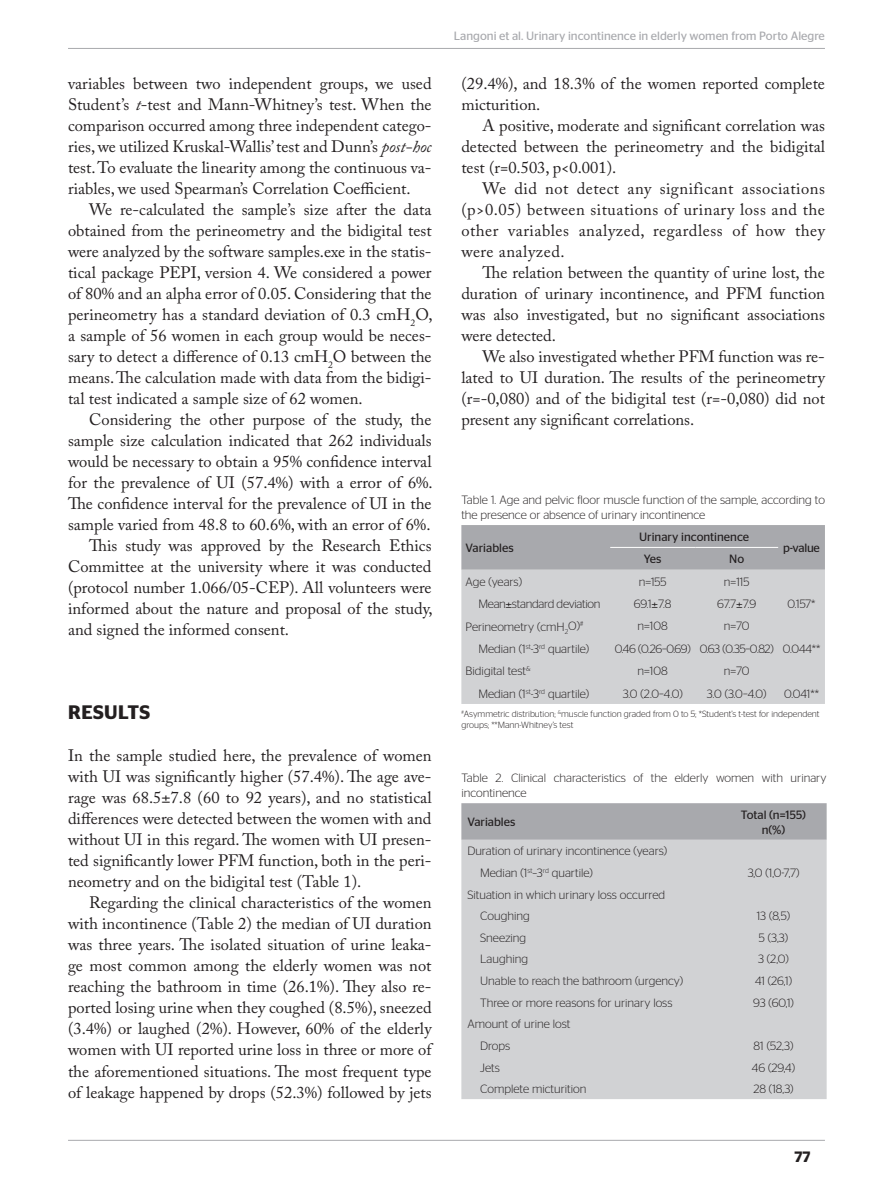
<style>
.page{position:relative;width:893px;height:1191px;background:#fff}
.page>*{position:absolute;margin:0;border:0;box-sizing:border-box;transform-origin:0 0}
.t1{font:600 19.5px "Stag Sans";letter-spacing:.02em;color:#231f20}
.t2{font:16.5px/21px "Adobe Caslon Pro";color:#231f20;text-align:justify}
.t3{font:600 15px "Stag Sans";color:#231f20}
.t4{font:300 12px/21.6px "Stag Sans";color:#231f20}
.t5{font:12px/15px "Stag Sans";color:#231f20;text-align:center}
.t6{font:12px "Stag Sans";color:#a8a9ad}
.t7{font:300 12px "Stag Sans";letter-spacing:-.03em;color:#231f20}
.t8{font:300 12px "Stag Sans";letter-spacing:-.025em;color:#231f20}
.t9{font:300 9px/10.8px "Stag Sans";color:#231f20}
.s1{font-style:italic}
</style>
<div class="page">
<hr style="left:68px;top:1140px;width:757px;height:1px;background:#a8a9ad">
<hr style="left:68px;top:48px;width:757px;height:1px;background:#a8a9ad">
<div style="left:461px;top:525px;width:364px;height:45px;background:#a8a9ad"></div>
<div style="left:461px;top:570px;width:364px;height:134px;background:#d1d2d4"></div>
<hr style="left:610px;top:547px;width:85px;height:1px;background:#fff">
<hr style="left:695px;top:547px;width:83px;height:1px;background:#fff">
<div style="left:461px;top:803px;width:366px;height:37px;background:#a8a9ad"></div>
<div style="left:461px;top:840px;width:366px;height:259px;background:#d1d2d4"></div>
<svg style="left:506px;top:602px;width:6px;height:6px"></svg>
<svg style="left:652px;top:602px;width:6px;height:6px"></svg>
<svg style="left:737px;top:602px;width:5px;height:6px"></svg>
<p class="t2" style="left:68px;top:73px;width:365px">variables between two independent groups, we used Student’s <span class="s1">t</span>-test and Mann-Whitney’s test. When the comparison occurred among three independent catego&shy;ries, we utilized Kruskal-Wallis’ test and Dunn’s <span class="s1">post-hoc </span>test. To evaluate the linearity among the continuous va&shy;riables, we used Spearman’s Correlation Coefficient.</p>
<p class="t2" style="left:68px;top:199px;width:366px;text-indent:21px">We re-calculated the sample’s size after the data obtained from the perineometry and the bidigital test were analyzed by the software samples.exe in the statis&shy;tical package PEPI, version 4. We considered a power of 80% and an alpha error of 0.05. Considering that the perineometry has a standard deviation of 0.3 cmH<sub>2</sub>O, a sample of 56 women in each group would be neces&shy;sary to detect a difference of 0.13 cmH<sub>2</sub>O between the means. The calculation made with data from the bidigi&shy;tal test indicated a sample size of 62 women.</p>
<p class="t2" style="left:89px;top:409px;width:344px">Considering the other purpose of the study, the</p>
<p class="t2" style="left:68px;top:430px;width:365px">sample size calculation indicated that 262 individuals</p>
<p class="t2" style="left:68px;top:451px;width:365px">would be necessary to obtain a 95% confidence interval</p>
<p class="t2" style="left:68px;top:472px;width:366px">for the prevalence of UI (57.4%) with a error of 6%.</p>
<p class="t2" style="left:68px;top:493px;width:365px">The confidence interval for the prevalence of UI in the</p>
<p class="t2" style="left:68px;top:514px;width:364px">sample varied from 48.8 to 60.6%, with an error of 6%.</p>
<p class="t2" style="left:89px;top:535px;width:344px">This study was approved by the Research Ethics</p>
<p class="t2" style="left:68px;top:556px;width:365px">Committee at the university where it was conducted</p>
<p class="t2" style="left:68px;top:577px;width:365px">(protocol number 1.066/05-CEP). All volunteers were</p>
<p class="t2" style="left:68px;top:598px;width:366px">informed about the nature and proposal of the study,</p>
<p class="t2" style="left:68px;top:619px;width:223px">and signed the informed consent.</p>
<p class="t1" style="left:68px;top:701px;width:84px">RESULTS</p>
<p class="t2" style="left:68px;top:745px;width:365px">In the sample studied here, the prevalence of women with UI was significantly higher (57.4%). The age ave&shy;rage was 68.5 7.8 (60 to 92 years), and no statistical differences were detected between the women with and without UI in this regard. The women with UI presen&shy;ted significantly lower PFM function, both in the peri&shy;neometry and on the bidigital test (Table 1).</p>
<p class="t2" style="left:68px;top:892px;width:365px;text-indent:21px">Regarding the clinical characteristics of the women with incontinence (Table 2) the median of UI duration was three years. The isolated situation of urine leaka&shy;ge most common among the elderly women was not reaching the bathroom in time (26.1%). They also re&shy;ported losing urine when they coughed (8.5%), sneezed (3.4%) or laughed (2%). However, 60% of the elderly women with UI reported urine loss in three or more of the aforementioned situations. The most frequent type of leakage happened by drops (52.3%) followed by jets</p>
<p class="t6" style="left:454px;top:29px;width:373px">Langoni et al. Urinary incontinence in elderly women from Porto Alegre</p>
<p class="t2" style="left:461px;top:73px;width:365px">(29.4%), and 18.3% of the women reported complete micturition.</p>
<p class="t2" style="left:461px;top:115px;width:365px;text-indent:21px">A positive, moderate and significant correlation was detected between the perineometry and the bidigital test (r=0.503, p&lt;0.001).</p>
<p class="t2" style="left:461px;top:178px;width:365px;text-indent:21px">We did not detect any significant associations (p&gt;0.05) between situations of urinary loss and the other variables analyzed, regardless of how they were analyzed.</p>
<p class="t2" style="left:461px;top:262px;width:365px;text-indent:21px">The relation between the quantity of urine lost, the duration of urinary incontinence, and PFM function was also investigated, but no significant associations were detected.</p>
<p class="t2" style="left:461px;top:346px;width:365px;text-indent:21px">We also investigated whether PFM function was re&shy;lated to UI duration. The results of the perineometry (r=-0,080) and of the bidigital test (r=-0,080) did not present any significant correlations.</p>
<p class="t4" style="left:461px;top:492px;width:365px;line-height:15px">Table 1. Age and pelvic floor muscle function of the sample, according to the presence or absence of urinary incontinence</p>
<p class="t5" style="left:466px;top:540px;width:50px">Variables</p>
<p class="t5" style="left:639px;top:529px;width:112px">Urinary incontinence</p>
<p class="t5" style="left:783px;top:540px;width:38px">p-value</p>
<p class="t5" style="left:644px;top:551px;width:19px">Yes</p>
<p class="t5" style="left:729px;top:551px;width:16px">No</p>
<p class="t4" style="left:466px;top:570px;width:58px">Age (years)</p>
<p class="t4" style="left:639px;top:570px;width:29px">n=155</p>
<p class="t4" style="left:724px;top:570px;width:27px">n=115</p>
<p class="t8" style="left:478px;top:597px;width:124px">Mean standard deviation</p>
<p class="t4" style="left:634px;top:593px;width:39px">69.1 7.8</p>
<p class="t4" style="left:717px;top:593px;width:40px">67.7 7.9</p>
<p class="t4" style="left:788px;top:593px;width:29px">0.157*</p>
<p class="t4" style="left:466px;top:615px;width:119px">Perineometry (cmH<sub>2</sub>O)<sup>#</sup></p>
<p class="t4" style="left:638px;top:615px;width:32px">n=108</p>
<p class="t4" style="left:724px;top:615px;width:27px">n=70</p>
<p class="t4" style="left:478px;top:637px;width:112px">Median (1<sup>st</sup>-3<sup>rd</sup> quartile)</p>
<p class="t7" style="left:615px;top:642px;width:207px">0.46 (0.26–0.69) 0.63 (0.35–0.82) 0.044**</p>
<p class="t4" style="left:466px;top:660px;width:67px">Bidigital test<sup>&amp;</sup></p>
<p class="t4" style="left:638px;top:660px;width:32px">n=108</p>
<p class="t4" style="left:724px;top:660px;width:27px">n=70</p>
<p class="t4" style="left:478px;top:682px;width:112px">Median (1<sup>st</sup>-3<sup>rd</sup> quartile)</p>
<p class="t4" style="left:623px;top:682px;width:62px">3.0 (2.0–4.0)</p>
<p class="t4" style="left:707px;top:682px;width:61px">3.0 (3.0–4.0)</p>
<p class="t4" style="left:784px;top:682px;width:36px">0.041**</p>
<p class="t9" style="left:461px;top:708px;width:360px"><sup>#</sup>Asymmetric distribution; <sup>&amp;</sup>muscle function graded from 0 to 5; *Student’s t-test for independent groups; **Mann-Whitney’s test</p>
<p class="t4" style="left:461px;top:770px;width:367px;line-height:15px">Table 2. Clinical characteristics of the elderly women with urinary incontinence</p>
<p class="t5" style="left:467px;top:814px;width:50px">Variables</p>
<p class="t5" style="left:741px;top:807px;width:67px">Total (n=155) n(%)</p>
<p class="t4" style="left:480px;top:840px;width:188px;text-indent:-13px">Duration of urinary incontinence (years)<br>Median (1<sup>st</sup>–3<sup>rd</sup> quartile)</p>
<p class="t4" style="left:748px;top:862px;width:53px">3,0 (1,0-7,7)</p>
<p class="t4" style="left:480px;top:883px;width:186px;text-indent:-13px">Situation in which urinary loss occurred<br>Coughing</p>
<p class="t4" style="left:757px;top:905px;width:35px">13 (8,5)</p>
<p class="t4" style="left:480px;top:926px;width:48px">Sneezing</p>
<p class="t4" style="left:759px;top:926px;width:31px">5 (3,3)</p>
<p class="t4" style="left:480px;top:948px;width:49px">Laughing</p>
<p class="t4" style="left:758px;top:948px;width:32px">3 (2,0)</p>
<p class="t4" style="left:480px;top:970px;width:204px">Unable to reach the bathroom (urgency)</p>
<p class="t4" style="left:755px;top:970px;width:38px">41 (26,1)</p>
<p class="t4" style="left:480px;top:991px;width:194px">Three or more reasons for urinary loss</p>
<p class="t4" style="left:753px;top:991px;width:42px">93 (60,1)</p>
<p class="t4" style="left:480px;top:1013px;width:92px;text-indent:-13px">Amount of urine lost<br>Drops</p>
<p class="t4" style="left:754px;top:1034px;width:41px">81 (52,3)</p>
<p class="t4" style="left:480px;top:1056px;width:21px">Jets</p>
<p class="t4" style="left:752px;top:1056px;width:45px">46 (29,4)</p>
<p class="t4" style="left:480px;top:1078px;width:108px">Complete micturition</p>
<p class="t4" style="left:753px;top:1078px;width:42px">28 (18,3)</p>
<p class="t3" style="left:794px;top:1148px;width:17px">77</p>
</div>
